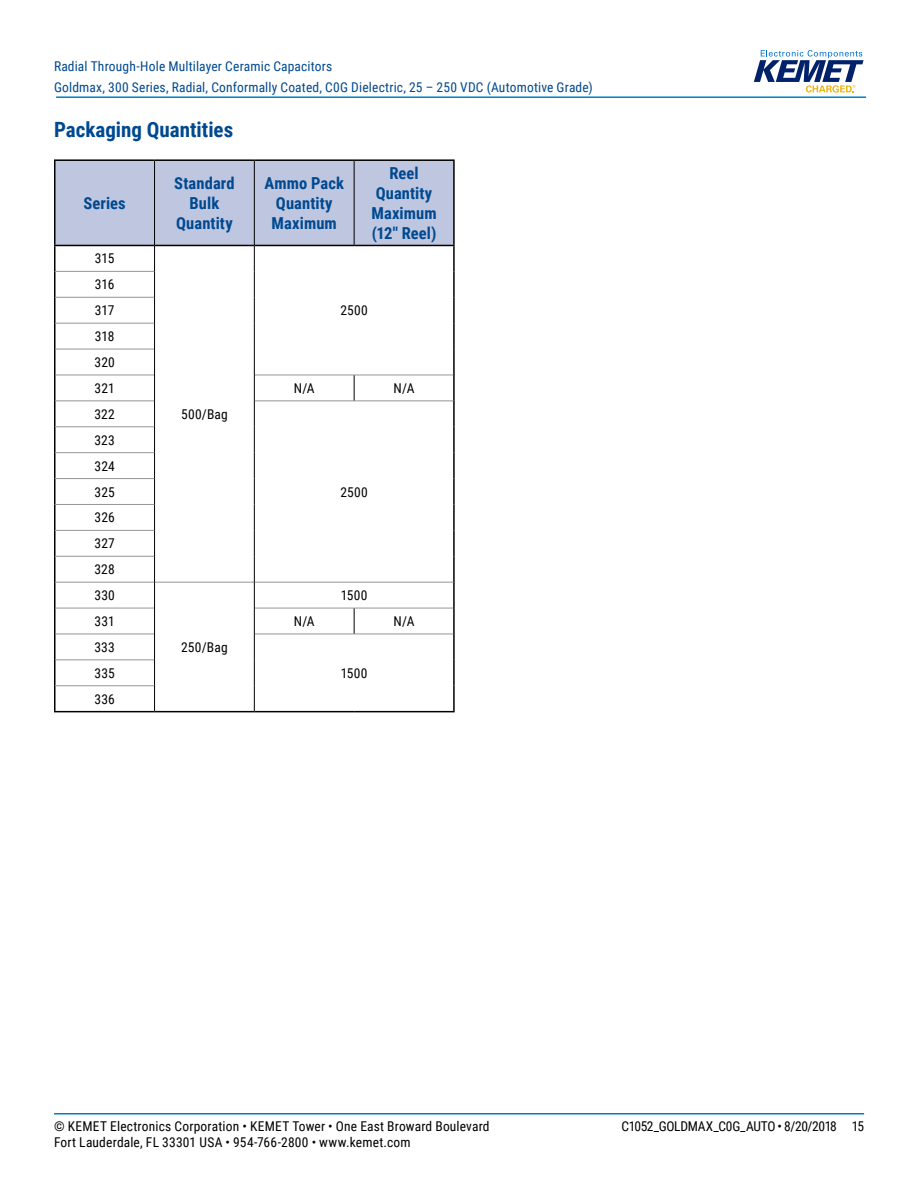
<style>
.page{position:relative;width:918px;height:1188px;background:#fff}
.page>*{position:absolute;margin:0;border:0;box-sizing:border-box;transform-origin:0 0}
.t1{font:700 21px "Roboto Condensed";color:#004990}
.t2{font:700 16.5px/19.8px "Roboto Condensed";letter-spacing:.005em;color:#004990;text-align:center}
.t3{font:13.5px/26px "Roboto Condensed";letter-spacing:.015em;color:#000;text-align:justify}
.t4{font:13.5px/21px "Roboto Condensed";letter-spacing:.01em;color:#004990}
.t5{font:13.5px "Roboto Condensed";letter-spacing:-.025em;color:#000}
</style>
<div class="page">
<hr style="left:54px;top:1113px;width:810px;height:2px;background:#007dc3">
<hr style="left:56px;top:96px;width:810px;height:2px;background:#007dc3">
<svg style="left:754px;top:50px;width:110px;height:43px"></svg>
<hr style="left:54px;top:159px;width:101px;height:2px;background:#000">
<hr style="left:54px;top:161px;width:2px;height:84px;background:#000">
<hr style="left:155px;top:159px;width:99px;height:2px;background:#000">
<hr style="left:254px;top:159px;width:100px;height:2px;background:#000">
<hr style="left:354px;top:159px;width:101px;height:2px;background:#000">
<hr style="left:453px;top:161px;width:2px;height:84px;background:#000">
<hr style="left:54px;top:245px;width:100px;height:1px;background:#000">
<hr style="left:54px;top:246px;width:2px;height:25px;background:#000">
<hr style="left:354px;top:245px;width:101px;height:1px;background:#000">
<hr style="left:453px;top:246px;width:2px;height:25px;background:#000">
<hr style="left:54px;top:271px;width:2px;height:26px;background:#000">
<hr style="left:453px;top:271px;width:2px;height:26px;background:#000">
<hr style="left:54px;top:297px;width:2px;height:26px;background:#000">
<hr style="left:453px;top:297px;width:2px;height:26px;background:#000">
<hr style="left:54px;top:323px;width:2px;height:26px;background:#000">
<hr style="left:453px;top:323px;width:2px;height:26px;background:#000">
<hr style="left:54px;top:349px;width:2px;height:26px;background:#000">
<hr style="left:453px;top:349px;width:2px;height:26px;background:#000">
<hr style="left:54px;top:375px;width:2px;height:26px;background:#000">
<hr style="left:453px;top:375px;width:2px;height:26px;background:#000">
<hr style="left:54px;top:401px;width:2px;height:26px;background:#000">
<hr style="left:453px;top:401px;width:2px;height:26px;background:#000">
<hr style="left:54px;top:427px;width:2px;height:26px;background:#000">
<hr style="left:453px;top:427px;width:2px;height:26px;background:#000">
<hr style="left:54px;top:453px;width:2px;height:26px;background:#000">
<hr style="left:453px;top:453px;width:2px;height:26px;background:#000">
<hr style="left:54px;top:479px;width:2px;height:25px;background:#000">
<hr style="left:453px;top:479px;width:2px;height:25px;background:#000">
<hr style="left:54px;top:504px;width:2px;height:26px;background:#000">
<hr style="left:453px;top:504px;width:2px;height:26px;background:#000">
<hr style="left:54px;top:530px;width:2px;height:26px;background:#000">
<hr style="left:453px;top:530px;width:2px;height:26px;background:#000">
<hr style="left:54px;top:556px;width:2px;height:26px;background:#000">
<hr style="left:453px;top:556px;width:2px;height:26px;background:#000">
<hr style="left:54px;top:582px;width:2px;height:26px;background:#000">
<hr style="left:453px;top:582px;width:2px;height:26px;background:#000">
<hr style="left:54px;top:608px;width:2px;height:26px;background:#000">
<hr style="left:453px;top:608px;width:2px;height:26px;background:#000">
<hr style="left:54px;top:634px;width:2px;height:26px;background:#000">
<hr style="left:453px;top:634px;width:2px;height:26px;background:#000">
<hr style="left:54px;top:660px;width:2px;height:26px;background:#000">
<hr style="left:453px;top:660px;width:2px;height:26px;background:#000">
<hr style="left:54px;top:686px;width:2px;height:25px;background:#000">
<hr style="left:453px;top:686px;width:2px;height:25px;background:#000">
<hr style="left:54px;top:711px;width:101px;height:1px;background:#000">
<hr style="left:155px;top:711px;width:99px;height:1px;background:#000">
<hr style="left:254px;top:711px;width:100px;height:1px;background:#000">
<hr style="left:354px;top:711px;width:101px;height:1px;background:#000">
<svg style="left:55px;top:160px;width:399px;height:551px"></svg>
<p class="t4" style="left:54px;top:55px;width:540px">Radial Through-Hole Multilayer Ceramic Capacitors<br>Goldmax, 300 Series, Radial, Conformally Coated, C0G Dielectric, 25 – 250 VDC (Automotive Grade)</p>
<h1 class="t1" style="left:54px;top:115px;width:181px">Packaging Quantities</h1>
<p class="t2" style="left:84px;top:193px;width:44px">Series</p>
<p class="t3" style="left:95px;top:245px;width:21px">315</p>
<p class="t3" style="left:94px;top:271px;width:22px">316<br>317<br>318<br>320<br>321</p>
<p class="t3" style="left:94px;top:401px;width:22px">322</p>
<p class="t3" style="left:94px;top:426px;width:22px">323<br>324<br>325<br>326<br>327<br>328<br>330</p>
<p class="t2" style="left:174px;top:173px;width:62px">Standard<br>Bulk<br>Quantity</p>
<p class="t2" style="left:264px;top:173px;width:81px">Ammo Pack<br>Quantity<br>Maximum</p>
<p class="t2" style="left:371px;top:163px;width:67px">Reel<br>Quantity<br>Maximum (12" Reel)</p>
<p class="t3" style="left:340px;top:297px;width:29px">2500</p>
<p class="t3" style="left:181px;top:401px;width:48px">500/Bag</p>
<p class="t3" style="left:294px;top:375px;width:22px">N/A</p>
<p class="t3" style="left:394px;top:375px;width:22px">N/A</p>
<p class="t3" style="left:340px;top:478px;width:29px">2500</p>
<p class="t3" style="left:341px;top:582px;width:28px">1500</p>
<p class="t3" style="left:95px;top:608px;width:22px">331</p>
<p class="t3" style="left:294px;top:608px;width:22px">N/A</p>
<p class="t3" style="left:394px;top:608px;width:22px">N/A</p>
<p class="t3" style="left:94px;top:634px;width:22px">333<br>335</p>
<p class="t3" style="left:181px;top:634px;width:48px">250/Bag</p>
<p class="t3" style="left:341px;top:660px;width:28px">1500</p>
<p class="t3" style="left:94px;top:685px;width:22px">336</p>
<p class="t3" style="left:54px;top:1112px;width:437px">© KEMET Electronics Corporation • KEMET Tower • One East Broward Boulevard</p>
<p class="t5" style="left:621px;top:1116px;width:244px">C1052_GOLDMAX_C0G_AUTO • 8/20/2018 15</p>
<p class="t3" style="left:54px;top:1129px;width:358px">Fort Lauderdale, FL 33301 USA • 954-766-2800 • www.kemet.com</p>
</div>
